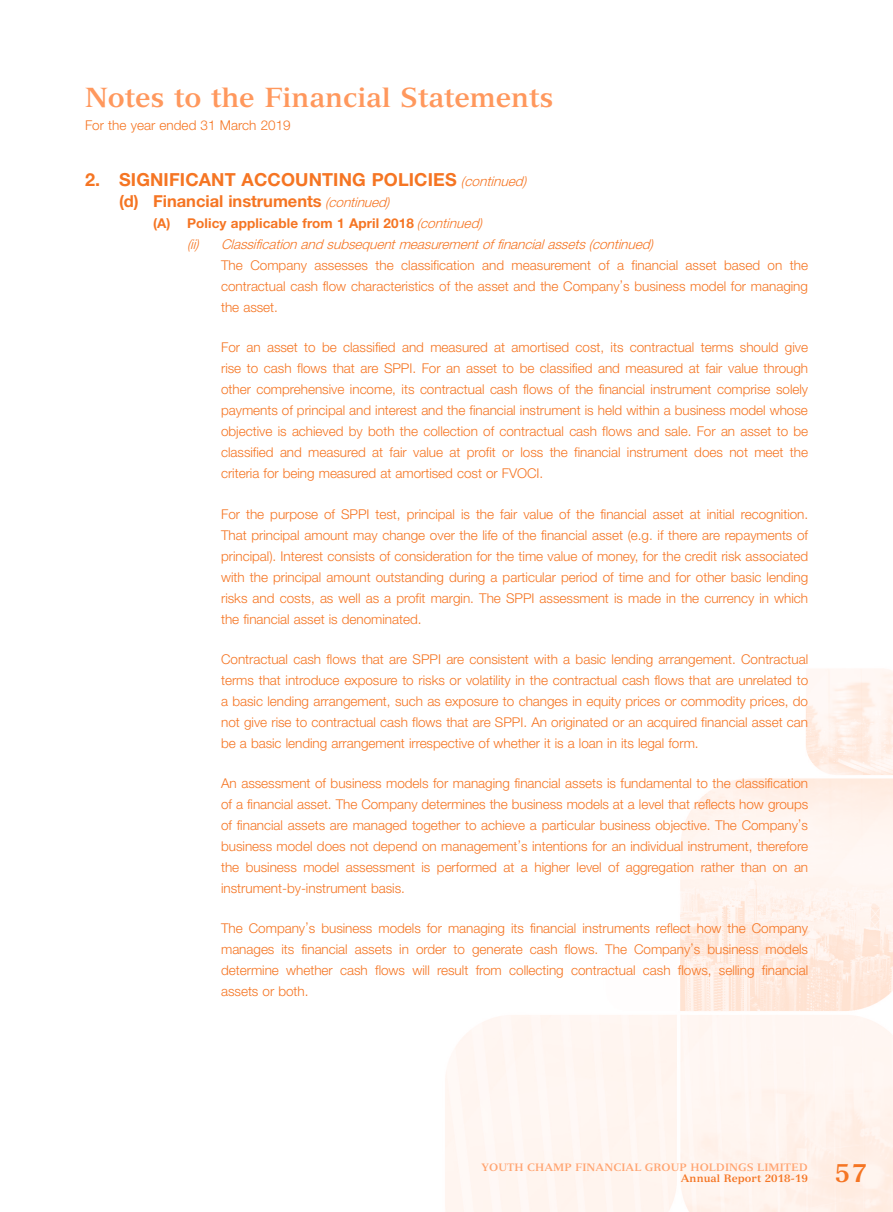
<style>
.page{position:relative;width:893px;height:1212px;background:#fff}
.page>*{position:absolute;margin:0;border:0;box-sizing:border-box;transform-origin:0 0}
.t1{font:700 27px "Versailles LT Std";letter-spacing:-.005em;color:#ff985d}
.t2{font:700 25.5px "Versailles LT Std";color:#f57523}
.t3{font:700 18px "Helvetica Neue LT Std";letter-spacing:.01em;color:#f57523}
.t4{font:700 16.5px "Helvetica Neue LT Std";color:#f57523}
.t5{font:300 13.5px/21px "Helvetica Neue LT Std";color:#f57523;text-align:justify}
.t6{font:italic 300 13.5px "Helvetica Neue LT Std";color:#f57523}
.t7{font:700 13.5px/21px "Helvetica Neue LT Std";letter-spacing:.01em;color:#f57523}
.t8{font:700 10.5px "Versailles LT Std";letter-spacing:.005em;color:#ffa572}
.t9{font:700 10.5px "Versailles LT Std";letter-spacing:.005em;color:#f57523}
.s1{font-weight:300;font-style:italic;font-size:13.5px}
.s2{font-weight:300;font-style:italic}
</style>
<div class="page">
<img style="left:445px;top:669px;width:448px;height:543px">
<h1 class="t1" style="left:85px;top:81px;width:470px">Notes to the Financial Statements</h1>
<p class="t5" style="left:85px;top:114px;width:207px">For the year ended 31 March 2019</p>
<h3 class="t3" style="left:85px;top:169px;width:443px">2. SIGNIFICANT ACCOUNTING POLICIES <span class="s1">(continued)</span></h3>
<p class="t4" style="left:119px;top:191px;width:273px">(d) Financial instruments <span class="s1">(continued)</span></p>
<p class="t7" style="left:187px;top:213px;width:297px;text-indent:-34px">(A) Policy applicable from 1 April 2018 <span class="s2">(continued) (ii)</span></p>
<p class="t6" style="left:221px;top:236px;width:434px">Classificationandsubsequentmeasurementoffinancialassets(continued)</p>
<p class="t5" style="left:221px;top:255px;width:588px">The Company assesses the classification and measurement of a financial asset based on the contractual cash flow characteristics of the asset and the Company’s business model for managing the asset.</p>
<p class="t5" style="left:221px;top:337px;width:589px">For an asset to be classified and measured at amortised cost, its contractual terms should give rise to cash flows that are SPPI. For an asset to be classified and measured at fair value through other comprehensive income, its contractual cash flows of the financial instrument comprise solely payments of principal and interest and the financial instrument is held within a business model whose objective is achieved by both the collection of contractual cash flows and sale. For an asset to be classified and measured at fair value at profit or loss the financial instrument does not meet the criteria for being measured at amortised cost or FVOCI.</p>
<p class="t5" style="left:221px;top:503px;width:589px">For the purpose of SPPI test, principal is the fair value of the financial asset at initial recognition.<br>That principal amount may change over the life of the financial asset (e.g. if there are repayments of principal). Interest consists of consideration for the time value of money, for the credit risk associated with the principal amount outstanding during a particular period of time and for other basic lending risks and costs, as well as a profit margin. The SPPI assessment is made in the currency in which the financial asset is denominated.</p>
<p class="t5" style="left:221px;top:648px;width:589px">Contractual cash flows that are SPPI are consistent with a basic lending arrangement. Contractual terms that introduce exposure to risks or volatility in the contractual cash flows that are unrelated to a basic lending arrangement, such as exposure to changes in equity prices or commodity prices, do not give rise to contractual cash flows that are SPPI. An originated or an acquired financial asset can be a basic lending arrangement irrespective of whether it is a loan in its legal form.</p>
<p class="t5" style="left:221px;top:772px;width:589px">An assessment of business models for managing financial assets is fundamental to the classification of a financial asset. The Company determines the business models at a level that reflects how groups of financial assets are managed together to achieve a particular business objective. The Company’s business model does not depend on management’s intentions for an individual instrument, therefore the business model assessment is performed at a higher level of aggregation rather than on an instrument-by-instrument basis.</p>
<p class="t5" style="left:221px;top:917px;width:588px">The Company’s business models for managing its financial instruments reflect how the Company manages its financial assets in order to generate cash flows. The Company’s business models determine whether cash flows will result from collecting contractual cash flows, selling financial assets or both.</p>
<p class="t8" style="left:482px;top:1161px;width:328px">YOUTH CHAMP FINANCIAL GROUP HOLDINGS LIMITED</p>
<p class="t9" style="left:681px;top:1171px;width:129px">Annual Report 2018-19</p>
<h2 class="t2" style="left:835px;top:1157px;width:34px">57</h2>
</div>
